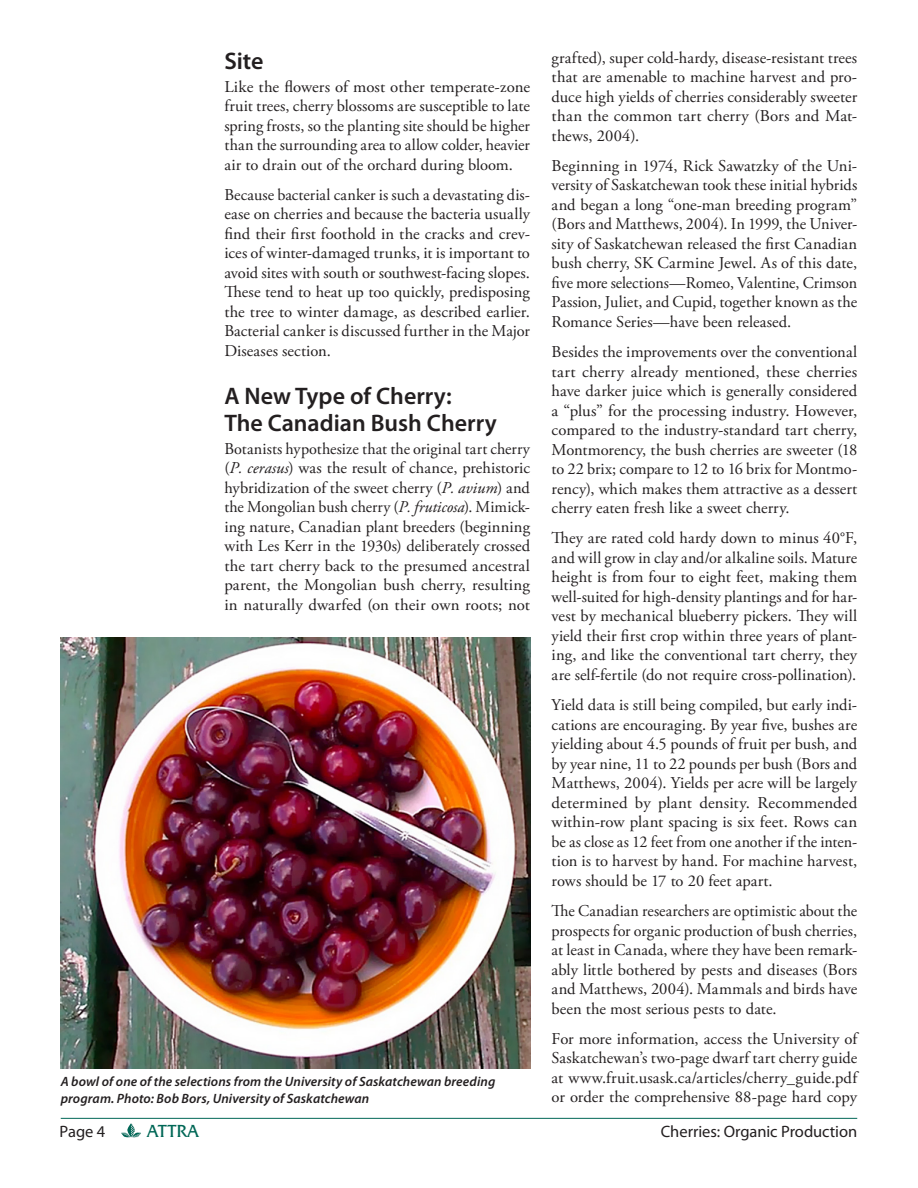
<style>
.page{position:relative;width:918px;height:1188px;background:#fff}
.page>*{position:absolute;margin:0;border:0;box-sizing:border-box;transform-origin:0 0}
.t1{font:600 24px/27px "Myriad Pro";color:#231f20}
.t2{font:18px "Friz Quadrata IT Cby BT";letter-spacing:-.01em;color:#006756}
.t3{font:16.5px/19.5px "Adobe Garamond Pro";letter-spacing:.005em;color:#231f20;text-align:justify}
.t4{font:16.5px "Myriad Pro";color:#231f20}
.t5{font:italic 600 13.5px/16.5px "Myriad Pro";letter-spacing:.01em;color:#231f20}
.s1{font-style:italic}
</style>
<div class="page">
<hr style="left:61px;top:1118px;width:796px;height:1px;background:#006756">
<svg style="left:121px;top:1123px;width:20px;height:15px"></svg>
<img style="left:61px;top:638px;width:469px;height:431px">
<h1 class="t1" style="left:224px;top:49px;width:41px">Site</h1>
<p class="t3" style="left:224px;top:78px;width:307px">Like the flowers of most other temperate-zone fruit trees, cherry blossoms are susceptible to late spring frosts, so the planting site should be higher than the surrounding area to allow colder, heavier air to drain out of the orchard during bloom.</p>
<p class="t3" style="left:224px;top:186px;width:307px">Because bacterial canker is such a devastating dis&shy;ease on cherries and because the bacteria usually find their first foothold in the cracks and crev&shy;ices of winter-damaged trunks, it is important to avoid sites with south or southwest-facing slopes.<br>These tend to heat up too quickly, predisposing the tree to winter damage, as described earlier.<br>Bacterial canker is discussed further in the Major Diseases section.</p>
<h1 class="t1" style="left:224px;top:384px;width:274px">A New Type of Cherry:<br>The Canadian Bush Cherry</h1>
<p class="t3" style="left:224px;top:440px;width:307px">Botanists hypothesize that the original tart cherry (<span class="s1">P. cerasus</span>) was the result of chance, prehistoric hybridization of the sweet cherry (<span class="s1">P. avium</span>) and the Mongolian bush cherry (<span class="s1">P. fruticosa</span>). Mimick&shy;ing nature, Canadian plant breeders (beginning with Les Kerr in the 1930s) deliberately crossed the tart cherry back to the presumed ancestral parent, the Mongolian bush cherry, resulting in naturally dwarfed (on their own roots; not</p>
<p class="t5" style="left:61px;top:1075px;width:436px">A bowl of one of the selections from the University of Saskatchewan breeding program. Photo: Bob Bors, University of Saskatchewan</p>
<p class="t3" style="left:552px;top:49px;width:307px">grafted), super cold-hardy, disease-resistant trees that are amenable to machine harvest and pro&shy;duce high yields of cherries considerably sweeter than the common tart cherry (Bors and Mat&shy;thews, 2004).</p>
<p class="t3" style="left:552px;top:157px;width:307px">Beginning in 1974, Rick Sawatzky of the Uni&shy;versity of Saskatchewan took these initial hybrids and began a long “one-man breeding program” (Bors and Matthews, 2004). In 1999, the Univer&shy;sity of Saskatchewan released the first Canadian bush cherry, SK Carmine Jewel. As of this date, five more selections—Romeo, Valentine, Crimson Passion, Juliet, and Cupid, together known as the Romance Series—have been released.</p>
<p class="t3" style="left:552px;top:344px;width:307px">Besides the improvements over the conventional tart cherry already mentioned, these cherries have darker juice which is generally considered a “plus” for the processing industry. However, compared to the industry-standard tart cherry, Montmorency, the bush cherries are sweeter (18 to 22 brix; compare to 12 to 16 brix for Montmo&shy;rency), which makes them attractive as a dessert cherry eaten fresh like a sweet cherry.</p>
<p class="t3" style="left:552px;top:530px;width:307px">They are rated cold hardy down to minus 40°F, and will grow in clay and/or alkaline soils. Mature height is from four to eight feet, making them well-suited for high-density plantings and for har&shy;vest by mechanical blueberry pickers. They will yield their first crop within three years of plant&shy;ing, and like the conventional tart cherry, they are self-fertile (do not require cross-pollination).</p>
<p class="t3" style="left:552px;top:697px;width:307px">Yield data is still being compiled, but early indi&shy;cations are encouraging. By year five, bushes are yielding about 4.5 pounds of fruit per bush, and by year nine, 11 to 22 pounds per bush (Bors and Matthews, 2004). Yields per acre will be largely determined by plant density. Recommended within-row plant spacing is six feet. Rows can be as close as 12 feet from one another if the inten&shy;tion is to harvest by hand. For machine harvest, rows should be 17 to 20 feet apart.</p>
<p class="t3" style="left:552px;top:903px;width:307px">The Canadian researchers are optimistic about the prospects for organic production of bush cherries, at least in Canada, where they have been remark&shy;ably little bothered by pests and diseases (Bors and Matthews, 2004). Mammals and birds have been the most serious pests to date.</p>
<p class="t3" style="left:552px;top:1030px;width:307px">For more information, access the University of Saskatchewan’s two-page dwarf tart cherry guide at www.fruit.usask.ca/articles/cherry_guide.pdf or order the comprehensive 88-page hard copy</p>
<p class="t4" style="left:60px;top:1126px;width:47px">Page 4</p>
<p class="t2" style="left:147px;top:1120px;width:53px">ATTRA</p>
<p class="t4" style="left:661px;top:1126px;width:198px">Cherries: Organic Production</p>
</div>
